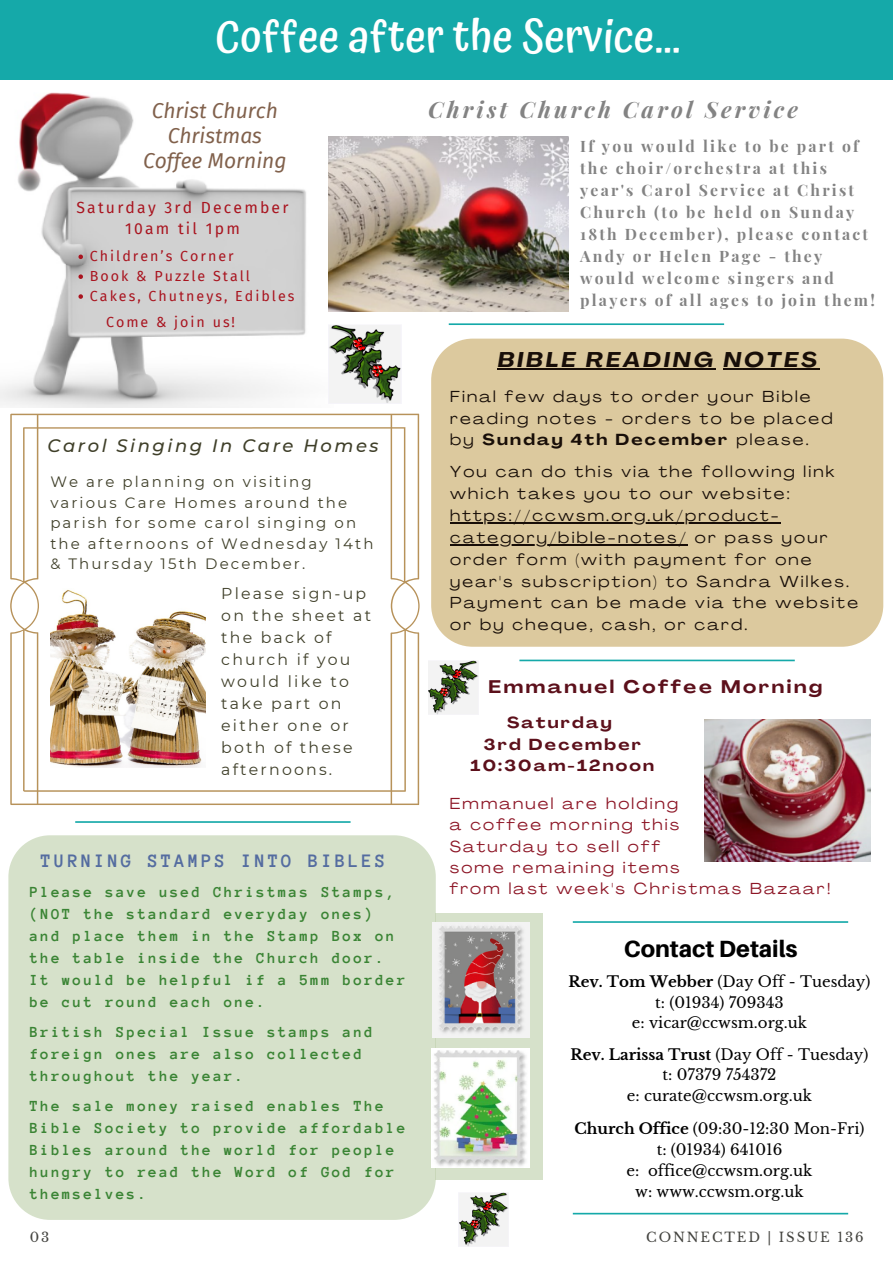
<style>
.page{position:relative;width:893px;height:1264px;background:#fff}
.page>*{position:absolute;margin:0;border:0;box-sizing:border-box;transform-origin:0 0}
.t1{font:500 45px "Atma";color:#fff}
.t2{font:800 23.4px "Aileron";color:#000}
.t3{font:italic 700 22.5px "Playfair Display";letter-spacing:.14em;color:#838383}
.t4{font:italic 21px/24.8px "Fira Sans";color:#81614c;text-align:center}
.t5{font:italic 700 expanded 21px "Agrandir";letter-spacing:.14em;color:#180e08}
.t6{font:700 19.5px "Anonymous Pro";letter-spacing:.14em;color:#546ca0}
.t7{font:italic 500 18px "Montserrat";letter-spacing:.14em;color:#3f3f29}
.t8{font:700 expanded 18px "Agrandir";letter-spacing:.14em;color:#5c101b}
.t9{font:700 15.75px/22px "Anonymous Pro";letter-spacing:.14em;color:#3a8434}
.t10{font:expanded 15.75px/21.9px "Agrandir";letter-spacing:.14em;color:#180e08}
.t11{font:700 15.75px/22px "Playfair Display";letter-spacing:.14em;color:#838383}
.t12{font:expanded 15.75px/21.3px "Agrandir";letter-spacing:.14em;color:#8d1626}
.t13{font:15.75px/22px "Montserrat";letter-spacing:.14em;color:#3f3f29}
.t14{font:700 expanded 15.75px/21.3px "Agrandir";letter-spacing:.14em;color:#5c101b;text-align:center}
.t15{font:15.75px/21.3px "Fira Sans";letter-spacing:.14em;color:#a9141f;text-align:center}
.t16{font:15px/21px "Libre Baskerville";color:#000;text-align:center}
.t17{font:15px/20.5px "Montserrat";letter-spacing:.14em;color:#3f3f29}
.t18{font:14.25px/19.8px "Fira Sans";letter-spacing:.14em;color:#a9141f}
.t19{font:13.2px "Libre Baskerville";letter-spacing:.14em;color:#444440}
.s1{font-weight:700}
</style>
<div class="page">
<div style="left:0;top:0;width:892px;height:79px;background:#15a9a9"></div>
<svg style="left:75px;top:821px;width:275px;height:1px"></svg>
<img style="left:0;top:92px;width:306px;height:315px">
<svg style="left:448px;top:323px;width:276px;height:2px"></svg>
<img style="left:328px;top:136px;width:241px;height:176px">
<svg style="left:572px;top:921px;width:276px;height:1px"></svg>
<div style="left:431px;top:338px;width:452px;height:308px;background:#dcc99e"></div>
<svg style="left:572px;top:1212px;width:276px;height:2px"></svg>
<svg style="left:10px;top:413px;width:409px;height:392px"></svg>
<img style="left:50px;top:588px;width:155px;height:179px">
<img style="left:704px;top:719px;width:166px;height:142px">
<div style="left:436px;top:913px;width:107px;height:266px;background:#d6e1ca"></div>
<div style="left:8px;top:835px;width:428px;height:384px;background:#d6e1ca"></div>
<img style="left:328px;top:325px;width:73px;height:79px">
<svg style="left:519px;top:659px;width:275px;height:2px"></svg>
<img style="left:432px;top:922px;width:97px;height:115px">
<img style="left:432px;top:1048px;width:97px;height:119px">
<svg style="left:78px;top:254px;width:5px;height:5px"></svg>
<svg style="left:78px;top:274px;width:5px;height:5px"></svg>
<svg style="left:78px;top:294px;width:5px;height:5px"></svg>
<hr style="left:497px;top:368px;width:218px;height:2px;background:#180e08">
<hr style="left:723px;top:368px;width:96px;height:2px;background:#180e08">
<hr style="left:450px;top:522px;width:331px;height:1px;background:#180e08">
<hr style="left:450px;top:544px;width:238px;height:1px;background:#180e08">
<img style="left:458px;top:1192px;width:50px;height:53px">
<img style="left:428px;top:660px;width:50px;height:54px">
<h1 class="t1" style="left:215px;top:10px;width:466px">Coffee after the Service...</h1>
<h3 class="t4" style="left:143px;top:99px;width:145px">Christ Church<br>Christmas<br>Coffee Morning</h3>
<p class="t15" style="left:76px;top:197px;width:213px">Saturday 3rd December<br>10am til 1pm</p>
<p class="t18" style="left:90px;top:247px;width:206px">Children’s Corner<br>Book &amp; Puzzle Stall<br>Cakes, Chutneys, Edibles</p>
<p class="t18" style="left:106px;top:312px;width:130px">Come &amp; join us!</p>
<p class="t7" style="left:47px;top:435px;width:332px">Carol Singing In Care Homes</p>
<p class="t17" style="left:50px;top:471px;width:324px">We are planning on visiting various Care Homes around the parish for some carol singing on the afternoons of Wednesday 14th &amp; Thursday 15th December.</p>
<p class="t13" style="left:221px;top:582px;width:151px">Please sign-up on the sheet at the back of church if you would like to take part on either one or both of these afternoons.</p>
<p class="t6" style="left:41px;top:851px;width:346px">TURNING STAMPS INTO BIBLES</p>
<p class="t9" style="left:30px;top:881px;width:377px">Please save used Christmas Stamps, (NOT the standard everyday ones) and place them in the Stamp Box on the table inside the Church door.<br>It would be helpful if a 5mm border be cut round each one.</p>
<p class="t9" style="left:30px;top:1020px;width:345px">British Special Issue stamps and foreign ones are also collected throughout the year.</p>
<p class="t9" style="left:30px;top:1094px;width:377px">The sale money raised enables The<br>Bible Society to provide affordable<br>Bibles around the world for people hungry to read the Word of God for themselves.</p>
<h3 class="t3" style="left:428px;top:93px;width:371px">Christ Church Carol Service</h3>
<p class="t11" style="left:580px;top:135px;width:296px">If you would like to be part of the choir/orchestra at this year's Carol Service at Christ<br>Church (to be held on Sunday<br>18th December), please contact<br>Andy or Helen Page - they would welcome singers and players of all ages to join them!</p>
<h3 class="t5" style="left:497px;top:351px;width:320px">BIBLE READING NOTES</h3>
<p class="t10" style="left:450px;top:387px;width:384px">Final few days to order your Bible reading notes - orders to be placed by <span class="s1">Sunday 4th December</span> please.</p>
<p class="t10" style="left:450px;top:462px;width:409px">You can do this via the following link which takes you to our website: https://ccwsm.org.uk/product&shy;category/bible-notes/ or pass your order form (with payment for one year's subscription) to Sandra Wilkes.<br>Payment can be made via the website or by cheque, cash, or card.</p>
<p class="t8" style="left:488px;top:679px;width:335px">Emmanuel Coffee Morning</p>
<p class="t14" style="left:470px;top:713px;width:185px">Saturday<br>3rd December<br>10:30am-12noon</p>
<p class="t12" style="left:450px;top:794px;width:382px">Emmanuel are holding<br>a coffee morning this<br>Saturday to sell off<br>some remaining items<br>from last week's Christmas Bazaar!</p>
<h2 class="t2" style="left:623px;top:934px;width:175px">Contact Details</h2>
<p class="t16" style="left:568px;top:972px;width:303px;line-height:20.2px"><span class="s1">Rev. Tom Webber</span> (Day Off - Tuesday) t: (01934) 709343<br>e: vicar@ccwsm.org.uk</p>
<p class="t16" style="left:570px;top:1044px;width:299px;line-height:20.5px"><span class="s1">Rev. Larissa Trust</span> (Day Off - Tuesday) t: 07379 754372<br>e: curate@ccwsm.org.uk</p>
<p class="t16" style="left:574px;top:1118px;width:291px"><span class="s1">Church Office</span> (09:30-12:30 Mon-Fri) t: (01934) 641016<br>e: office@ccwsm.org.uk<br>w: www.ccwsm.org.uk</p>
<p class="t19" style="left:30px;top:1229px;width:21px">03</p>
<p class="t19" style="left:646px;top:1229px;width:219px">CONNECTED | ISSUE 136</p>
</div>
